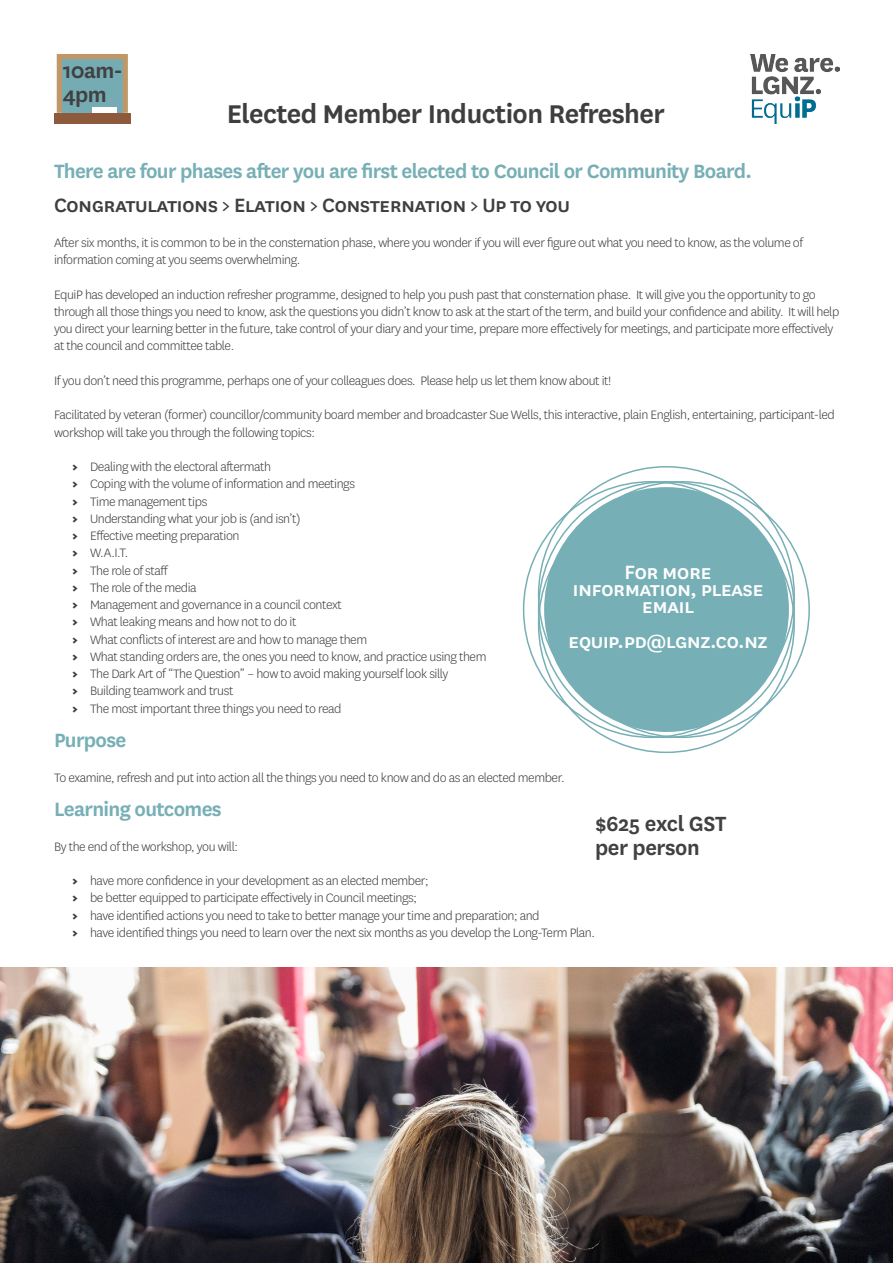
<style>
.page{position:relative;width:893px;height:1263px;background:#fff}
.page>*{position:absolute;margin:0;border:0;box-sizing:border-box;transform-origin:0 0}
.t1{font:600 30px "National";letter-spacing:-.02em;color:#3e3e3f}
.t2{font:600 24px/24px "National";letter-spacing:-.02em;color:#414142}
.Body_Copy{font:600 22.5px "National";letter-spacing:-.03em;color:#77afb6}
.Body_Copy-2{font:500 22.5px/17.2px "National";letter-spacing:-.03em;color:#fff;text-align:center}
.Body_Copy-3{font:500 22.5px "National";letter-spacing:-.03em;color:#3e3e3f}
.Body_Copy-4{font:300 14.25px/17.2px "National";letter-spacing:-.03em;color:#3e3e3f}
.s1{font-weight:900}
</style>
<div class="page">
<img style="left:751px;top:54px;width:88px;height:69px">
<div style="left:54px;top:113px;width:77px;height:10px;background:#8d5b3c"></div>
<svg style="left:57px;top:54px;width:71px;height:59px"></svg>
<div style="left:62px;top:59px;width:60px;height:54px;background:#75acb3"></div>
<div style="left:92px;top:107px;width:25px;height:6px;background:#fff"></div>
<img style="left:0;top:968px;width:893px;height:295px">
<div style="left:544px;top:487px;width:245px;height:245px;background:#77afb6;border-radius:50%"></div>
<h2 class="t2" style="left:63px;top:57px;width:61px">10am-<br>4pm</h2>
<p class="t1" style="left:227px;top:94px;width:440px">Elected Member Induction Refresher</p>
<p class="Body_Copy" style="left:54px;top:155px;width:699px">There are four phases after you are first elected to Council or Community Board.</p>
<p class="Body_Copy-3" style="left:54px;top:190px;width:517px">Congratulations &gt; Elation &gt; Consternation &gt; Up to you</p>
<p class="Body_Copy-4" style="left:54px;top:233px;width:751px">After six months, it is common to be in the consternation phase, where you wonder if you will ever figure out what you need to know, as the volume of information coming at you seems overwhelming.</p>
<p class="Body_Copy-4" style="left:54px;top:285px;width:787px">EquiP has developed an induction refresher programme, designed to help you push past that consternation phase. It will give you the opportunity to go through all those things you need to know, ask the questions you didn’t know to ask at the start of the term, and build your confidence and ability. It will help you direct your learning better in the future, take control of your diary and your time, prepare more effectively for meetings, and participate more effectively at the council and committee table.</p>
<p class="Body_Copy-4" style="left:54px;top:371px;width:559px">If you don’t need this programme, perhaps one of your colleagues does. Please help us let them know about it!</p>
<p class="Body_Copy-4" style="left:54px;top:406px;width:782px">Facilitated by veteran (former) councillor/community board member and broadcaster Sue Wells, this interactive, plain English, entertaining, participant-led workshop will take you through the following topics:</p>
<p class="Body_Copy-4" style="left:72px;top:458px;width:201px"><span class="s1">&gt;</span> Dealing with the electoral aftermath</p>
<p class="Body_Copy-4" style="left:72px;top:475px;width:285px"><span class="s1">&gt;</span> Coping with the volume of information and meetings</p>
<p class="Body_Copy-4" style="left:72px;top:492px;width:137px"><span class="s1">&gt;</span> Time management tips</p>
<p class="Body_Copy-4" style="left:72px;top:509px;width:230px"><span class="s1">&gt;</span> Understanding what your job is (and isn’t)</p>
<p class="Body_Copy-4" style="left:72px;top:527px;width:169px"><span class="s1">&gt;</span> Effective meeting preparation</p>
<p class="Body_Copy-4" style="left:72px;top:544px;width:58px"><span class="s1">&gt;</span> W.A.I.T.</p>
<p class="Body_Copy-4" style="left:72px;top:561px;width:98px"><span class="s1">&gt;</span> The role of staff</p>
<p class="Body_Copy-4" style="left:72px;top:578px;width:126px"><span class="s1">&gt;</span> The role of the media</p>
<p class="Body_Copy-4" style="left:72px;top:596px;width:271px"><span class="s1">&gt;</span> Management and governance in a council context</p>
<p class="Body_Copy-4" style="left:72px;top:613px;width:226px"><span class="s1">&gt;</span> What leaking means and how not to do it</p>
<p class="Body_Copy-4" style="left:72px;top:630px;width:297px"><span class="s1">&gt;</span> What conflicts of interest are and how to manage them</p>
<p class="Body_Copy-4" style="left:72px;top:647px;width:416px"><span class="s1">&gt;</span> What standing orders are, the ones you need to know, and practice using them</p>
<p class="Body_Copy-4" style="left:72px;top:665px;width:378px"><span class="s1">&gt;</span> The Dark Art of “The Question” – how to avoid making yourself look silly</p>
<p class="Body_Copy-4" style="left:72px;top:682px;width:163px"><span class="s1">&gt;</span> Building teamwork and trust</p>
<p class="Body_Copy-4" style="left:72px;top:699px;width:271px"><span class="s1">&gt;</span> The most important three things you need to read</p>
<p class="Body_Copy" style="left:54px;top:725px;width:74px">Purpose</p>
<p class="Body_Copy-4" style="left:54px;top:768px;width:512px">To examine, refresh and put into action all the things you need to know and do as an elected member.</p>
<p class="Body_Copy" style="left:54px;top:794px;width:169px">Learning outcomes</p>
<p class="Body_Copy-4" style="left:54px;top:837px;width:185px">By the end of the workshop, you will:</p>
<p class="Body_Copy-4" style="left:72px;top:872px;width:358px"><span class="s1">&gt;</span> have more confidence in your development as an elected member;</p>
<p class="Body_Copy-4" style="left:72px;top:889px;width:347px"><span class="s1">&gt;</span> be better equipped to participate effectively in Council meetings;</p>
<p class="Body_Copy-4" style="left:72px;top:906px;width:469px"><span class="s1">&gt;</span> have identified actions you need to take to better manage your time and preparation; and</p>
<p class="Body_Copy-4" style="left:72px;top:923px;width:524px"><span class="s1">&gt;</span> have identified things you need to learn over the next six months as you develop the Long-Term Plan.</p>
<p class="Body_Copy-2" style="left:572px;top:562px;width:192px">For more information, please email</p>
<p class="Body_Copy-2" style="left:568px;top:631px;width:201px">equip.pd@lgnz.co.nz</p>
<h2 class="t2" style="left:595px;top:810px;width:133px">$625 excl GST per person</h2>
</div>
